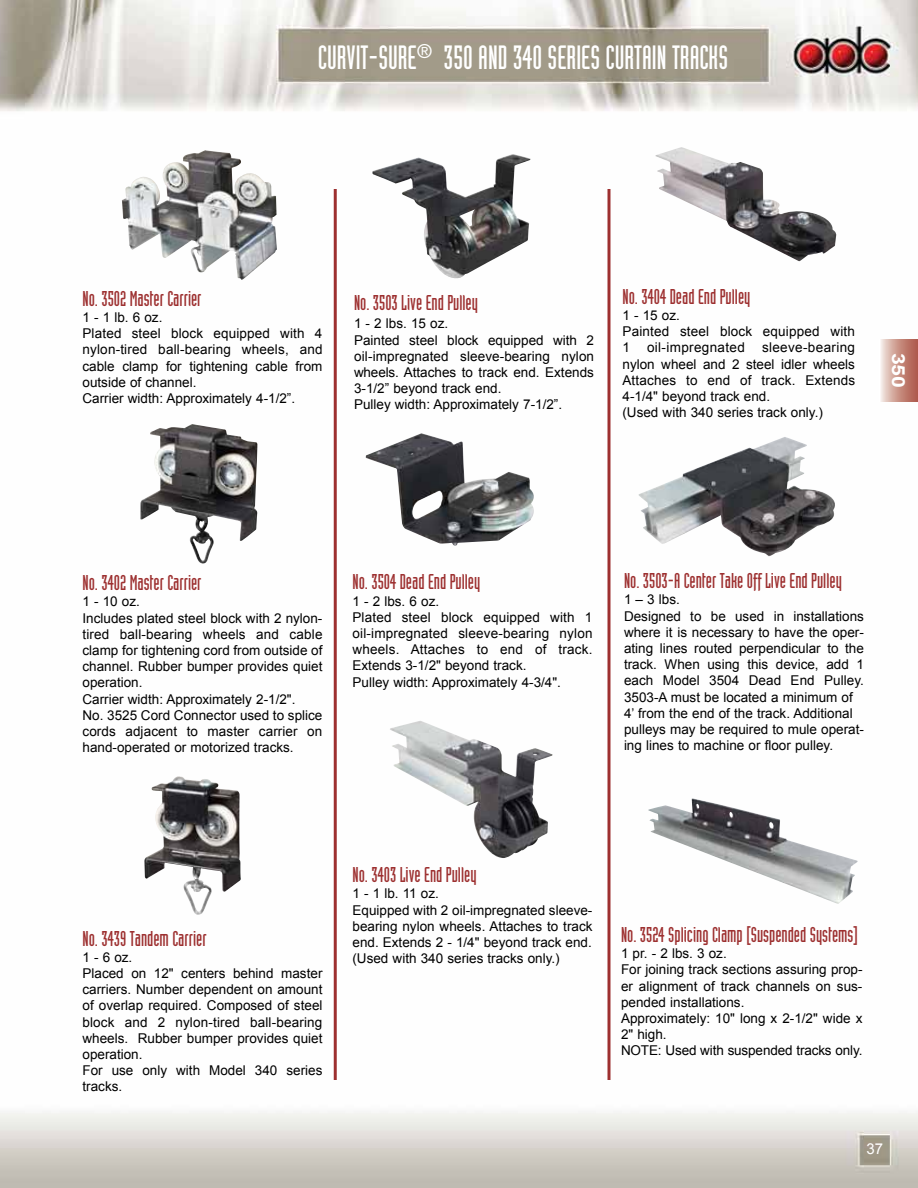
<style>
.page{position:relative;width:918px;height:1188px;background:#fff}
.page>*{position:absolute;margin:0;border:0;box-sizing:border-box;transform-origin:0 0}
.t1{font:33px "Industria Solid";color:#fff}
.t2{font:21px "Industria Solid";color:#9d3030}
.t3{font:700 18px "Arial";color:#fff;scale:1.18 1}
.t4{font:15px "Arial";color:#fff}
.t5{font:13.5px/16.2px "Arial";color:#000}
.t6{font:13.5px "Arial";letter-spacing:.025em;color:#000}
</style>
<div class="page">
<img style="left:0;top:0;width:918px;height:1188px">
<svg style="left:879px;top:339px;width:39px;height:63px;background:#cd9b90"></svg>
<img style="left:648px;top:798px;width:210px;height:106px">
<hr style="left:334px;top:189px;width:3px;height:891px;background:#9d3030">
<hr style="left:608px;top:189px;width:2px;height:891px;background:#9d3030">
<img style="left:122px;top:150px;width:83px;height:108px">
<img style="left:372px;top:154px;width:159px;height:128px">
<img style="left:638px;top:437px;width:203px;height:120px">
<img style="left:365px;top:433px;width:173px;height:113px">
<img style="left:140px;top:424px;width:117px;height:140px">
<img style="left:144px;top:776px;width:97px;height:139px">
<img style="left:390px;top:721px;width:163px;height:137px">
<img style="left:655px;top:147px;width:181px;height:115px">
<h1 class="t1" style="left:318px;top:39px;width:412px">CURVIT-SURE<sup>®</sup> 350 AND 340 SERIES CURTAIN TRACKS</h1>
<h2 class="t2" style="left:82px;top:287px;width:121px">No. 3502 Master Carrier</h2>
<p class="t5" style="left:82px;top:309px;width:242px">1 - 1 lb. 6 oz.<br>Plated steel block equipped with 4 nylon-tired ball-bearing wheels, and cable clamp for tightening cable from outside of channel.<br>Carrier width: Approximately 4-1/2”.</p>
<h2 class="t2" style="left:354px;top:292px;width:126px">No. 3503 Live End Pulley</h2>
<p class="t5" style="left:354px;top:316px;width:242px">1 - 2 lbs. 15 oz.<br>Painted steel block equipped with 2 oil-impregnated sleeve-bearing nylon wheels. Attaches to track end. Extends<br>3-1/2” beyond track end.<br>Pulley width: Approximately 7-1/2”.</p>
<h2 class="t2" style="left:622px;top:285px;width:129px">No. 3404 Dead End Pulley</h2>
<p class="t5" style="left:622px;top:307px;width:234px">1 - 15 oz.<br>Painted steel block equipped with<br>1</p>
<p class="t5" style="left:622px;top:340px;width:234px;text-indent:140px">sleeve-bearing nylon wheel and 2 steel idler wheels<br>Attaches to end of track. Extends<br>4-1/4" beyond track end.<br>(Used with 340 series track only.)</p>
<p class="t6" style="left:647px;top:339px;width:99px">oil-impregnated</p>
<h3 class="t3" style="left:910px;top:353px;width:32px;rotate:90deg">350</h3>
<h2 class="t2" style="left:82px;top:571px;width:121px">No. 3402 Master Carrier</h2>
<p class="t5" style="left:82px;top:594px;width:242px">1 - 10 oz.<br>Includes plated steel block with 2 nylon&shy;tired ball-bearing wheels and cable clamp for tightening cord from outside of channel. Rubber bumper provides quiet operation.<br>Carrier width: Approximately 2-1/2".<br>No. 3525 Cord Connector used to splice cords adjacent to master carrier on hand-operated or motorized tracks.</p>
<h2 class="t2" style="left:352px;top:571px;width:129px">No. 3504 Dead End Pulley</h2>
<p class="t5" style="left:352px;top:593px;width:242px">1 - 2 lbs. 6 oz.<br>Plated steel block equipped with 1 oil-impregnated sleeve-bearing nylon wheels. Attaches to end of track.<br>Extends 3-1/2" beyond track.<br>Pulley width: Approximately 4-3/4".</p>
<h2 class="t2" style="left:624px;top:569px;width:219px">No. 3503-A Center Take Off Live End Pulley</h2>
<p class="t5" style="left:624px;top:592px;width:242px">1 – 3 lbs.<br>Designed to be used in installations where it is necessary to have the oper&shy;ating lines routed perpendicular to the track. When using this device, add 1 each Model 3504 Dead End Pulley.<br>3503-A must be located a minimum of 4’ from the end of the track. Additional pulleys may be required to mule operat&shy;ing lines to machine or floor pulley.</p>
<h2 class="t2" style="left:82px;top:927px;width:126px">No. 3439 Tandem Carrier</h2>
<p class="t5" style="left:82px;top:949px;width:242px">1 - 6 oz.<br>Placed on 12" centers behind master carriers. Number dependent on amount of overlap required. Composed of steel block and 2 nylon-tired ball-bearing wheels. Rubber bumper provides quiet operation.<br>For use only with Model 340 series tracks.</p>
<h2 class="t2" style="left:352px;top:863px;width:126px">No. 3403 Live End Pulley</h2>
<p class="t5" style="left:352px;top:886px;width:242px">1 - 1 lb. 11 oz.<br>Equipped with 2 oil-impregnated sleeve&shy;bearing nylon wheels. Attaches to track end. Extends 2 - 1/4" beyond track end. (Used with 340 series tracks only.)</p>
<h2 class="t2" style="left:621px;top:923px;width:239px">No. 3524 Splicing Clamp [Suspended Systems]</h2>
<p class="t5" style="left:621px;top:945px;width:243px">1 pr. - 2 lbs. 3 oz.<br>For joining track sections assuring prop&shy;er alignment of track channels on sus&shy;pended installations.<br>Approximately: 10" long x 2-1/2" wide x<br>2" high.<br>NOTE: Used with suspended tracks only.</p>
<p class="t4" style="left:866px;top:1139px;width:18px">37</p>
</div>
